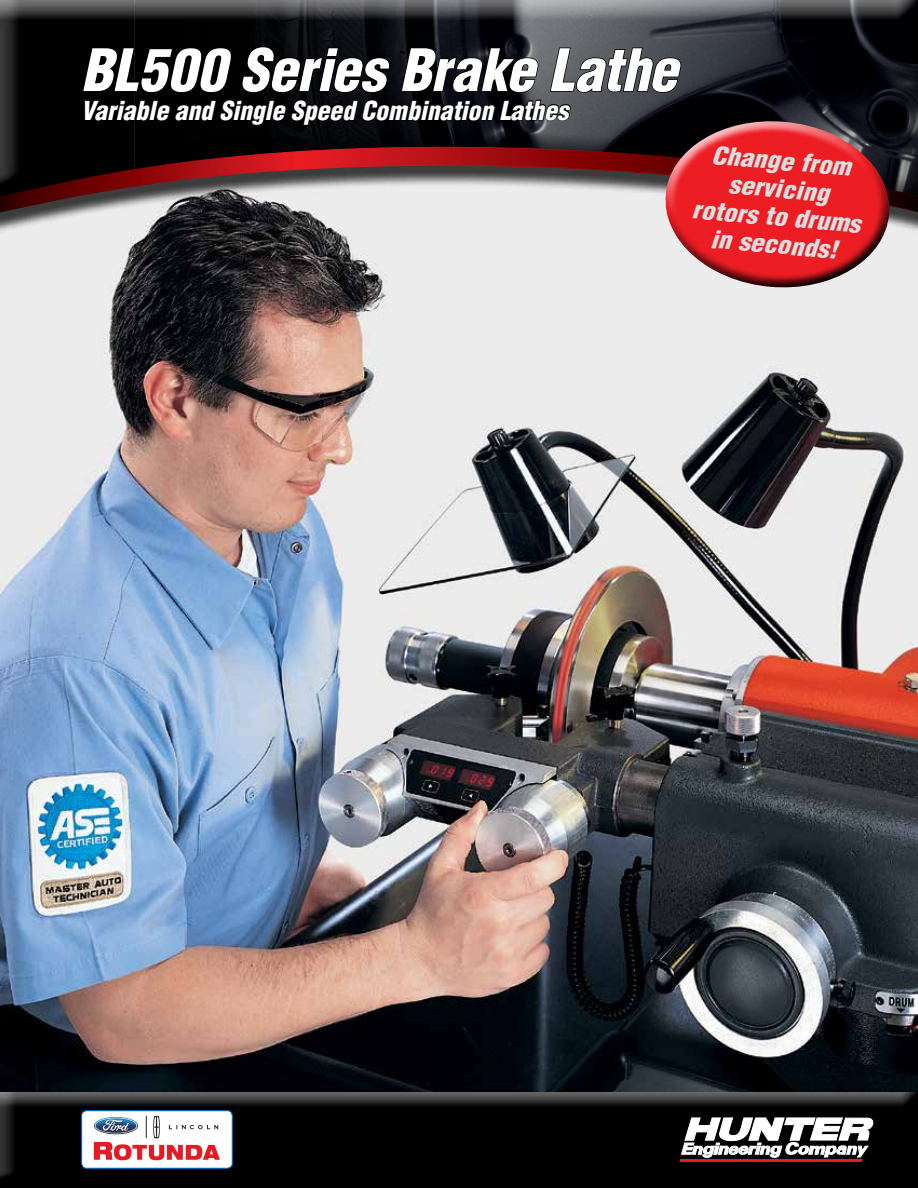
<style>
.page{position:relative;width:918px;height:1188px;background:#fff}
.page>*{position:absolute;margin:0;border:0;box-sizing:border-box;transform-origin:0 0}
.t1{font:italic 900 condensed 57px "Helvetica";color:#fff}
.t2{font:italic 900 condensed 25.5px "Helvetica";color:#fff}
.t3{font:italic 900 condensed 24.45px/27.9px "Helvetica";color:#dcddde;text-align:center;scale:1.09 1}
</style>
<div class="page">
<div style="left:0;top:1079px;width:918px;height:109px;background:#000;opacity:.75"></div>
<svg style="left:680px;top:1118px;width:193px;height:44px"></svg>
<img style="left:0;top:235px;width:918px;height:856px">
<div style="left:0;top:0;width:918px;height:216px;background:#000;opacity:.75"></div>
<svg style="left:0;top:146px;width:918px;height:69px;background:#251616"></svg>
<svg style="left:81px;top:46px;width:816px;height:252px;background:#724f51"></svg>
<div style="left:82px;top:1111px;width:150px;height:57px;background:#fff;border-radius:5px"></div>
<svg style="left:94px;top:1116px;width:126px;height:44px"></svg>
<div style="left:81px;top:1110px;width:152px;height:59px;border:1px solid #006bb6;border-radius:5px"></div>
<h1 class="t1" style="left:81px;top:35px;width:598px">BL500 Series Brake Lathe</h1>
<p class="t2" style="left:81px;top:94px;width:489px">Variable and Single Speed Combination Lathes</p>
<p class="t3" style="left:699px;top:139px;width:156px;rotate:5deg">Change from servicing rotors to drums in seconds!</p>
</div>
